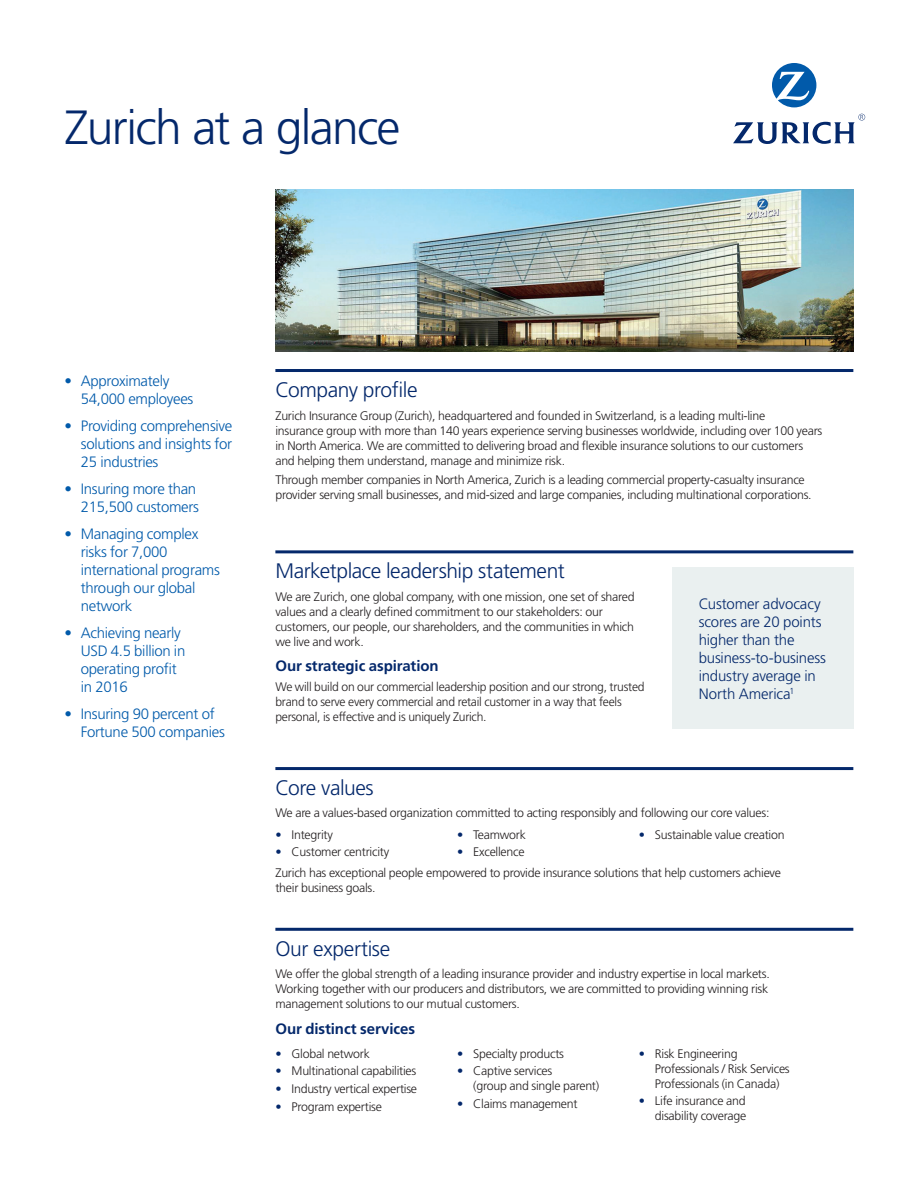
<style>
.page{position:relative;width:918px;height:1188px;background:#fff}
.page>*{position:absolute;margin:0;border:0;box-sizing:border-box;transform-origin:0 0}
._28_30_Frutiger_Ligh{font:300 48px "Frutiger LT Std";letter-spacing:-.035em;color:#04286b}
._8_5_10_Frutiger_Lig{font:300 21px "Frutiger LT Std";letter-spacing:-.02em;color:#04286b}
._14_16_Frutiger_Ligh{font:300 21px "Frutiger LT Std";letter-spacing:-.02em;color:#04286b}
.t1{font:300 15px/18px "Frutiger LT Std";letter-spacing:-.02em;color:#015aaa}
._14_16_Frutiger_Ligh-2{font:300 15px/18px "Frutiger LT Std";letter-spacing:-.01em;color:#04286b}
.Subhead{font:700 15px "Frutiger LT Std";letter-spacing:-.005em;color:#04286b}
._8_5_10_Frutiger_Lig-2{font:300 12.3px/15px "Frutiger LT Std";letter-spacing:-.02em;color:#231f20}
.s1{color:#04286b}
</style>
<div class="page">
<img style="left:275px;top:190px;width:578px;height:161px">
<hr style="left:275px;top:928px;width:578px;height:3px;background:#04286b">
<hr style="left:275px;top:767px;width:578px;height:3px;background:#04286b">
<hr style="left:275px;top:550px;width:578px;height:3px;background:#04286b">
<div style="left:672px;top:567px;width:181px;height:162px;background:#eaf0f0"></div>
<hr style="left:275px;top:369px;width:578px;height:3px;background:#04286b">
<svg style="left:772px;top:63px;width:44px;height:44px"></svg>
<svg style="left:733px;top:114px;width:132px;height:30px"></svg>
<p class="_28_30_Frutiger_Ligh" style="left:65px;top:100px;width:337px">Zurich at a glance</p>
<p class="t1" style="left:81px;top:372px;width:114px;text-indent:-16px">• Approximately<br>54,000 employees</p>
<p class="t1" style="left:81px;top:417px;width:153px;text-align:justify;text-indent:-16px">• Providing comprehensive solutions and insights for 25 industries</p>
<p class="t1" style="left:65px;top:480px;width:136px;text-align:right">• Insuring more than<br>215,500 customers</p>
<p class="t1" style="left:81px;top:525px;width:141px;text-indent:-16px">• Managing complex risks for 7,000 international programs through our global network</p>
<p class="t1" style="left:81px;top:624px;width:106px;text-indent:-16px">• Achieving nearly<br>USD 4.5 billion in operating profit in 2016</p>
<p class="t1" style="left:81px;top:705px;width:146px;text-indent:-16px">• Insuring 90 percent of<br>Fortune 500 companies</p>
<p class="_8_5_10_Frutiger_Lig" style="left:275px;top:378px;width:144px">Company profile</p>
<p class="_8_5_10_Frutiger_Lig-2" style="left:275px;top:408px;width:549px">Zurich Insurance Group (Zurich), headquartered and founded in Switzerland, is a leading multi-line<br>insurance group with more than 140 years experience serving businesses worldwide, including over 100 years in North America. We are committed to delivering broad and flexible insurance solutions to our customers and helping them understand, manage and minimize risk.</p>
<p class="_8_5_10_Frutiger_Lig-2" style="left:275px;top:473px;width:538px">Through member companies in North America, Zurich is a leading commercial property-casualty insurance provider serving small businesses, and mid-sized and large companies, including multinational corporations.</p>
<p class="_8_5_10_Frutiger_Lig" style="left:275px;top:559px;width:291px">Marketplace leadership statement</p>
<p class="_8_5_10_Frutiger_Lig-2" style="left:275px;top:589px;width:361px">We are Zurich, one global company, with one mission, one set of shared values and a clearly defined commitment to our stakeholders: our customers, our people, our shareholders, and the communities in which we live and work.</p>
<p class="Subhead" style="left:275px;top:657px;width:165px">Our strategic aspiration</p>
<p class="_8_5_10_Frutiger_Lig-2" style="left:275px;top:680px;width:371px">We will build on our commercial leadership position and our strong, trusted brand to serve every commercial and retail customer in a way that feels personal, is effective and is uniquely Zurich.</p>
<p class="_14_16_Frutiger_Ligh-2" style="left:699px;top:595px;width:129px">Customer advocacy scores are 20 points higher than the business-to-business industry average in<br>North America<sup>1</sup></p>
<p class="_14_16_Frutiger_Ligh" style="left:275px;top:776px;width:100px">Core values</p>
<p class="_8_5_10_Frutiger_Lig-2" style="left:275px;top:806px;width:496px">We are a values-based organization committed to acting responsibly and following our core values:</p>
<p class="_8_5_10_Frutiger_Lig-2" style="left:275px;top:827px;width:59px"><span class="s1">•</span> Integrity</p>
<p class="_8_5_10_Frutiger_Lig-2" style="left:275px;top:845px;width:115px"><span class="s1">•</span> Customer centricity</p>
<p class="_8_5_10_Frutiger_Lig-2" style="left:457px;top:827px;width:70px"><span class="s1">•</span> Teamwork</p>
<p class="_8_5_10_Frutiger_Lig-2" style="left:457px;top:845px;width:69px"><span class="s1">•</span> Excellence</p>
<p class="_8_5_10_Frutiger_Lig-2" style="left:639px;top:827px;width:147px"><span class="s1">•</span> Sustainable value creation</p>
<p class="_8_5_10_Frutiger_Lig-2" style="left:275px;top:865px;width:507px">Zurich has exceptional people empowered to provide insurance solutions that help customers achieve their business goals.</p>
<p class="_14_16_Frutiger_Ligh" style="left:275px;top:936px;width:116px">Our expertise</p>
<p class="_8_5_10_Frutiger_Lig-2" style="left:275px;top:967px;width:496px;text-align:justify">We offer the global strength of a leading insurance provider and industry expertise in local markets.<br>Working together with our producers and distributors, we are committed to providing winning risk management solutions to our mutual customers.</p>
<p class="Subhead" style="left:275px;top:1020px;width:141px">Our distinct services</p>
<p class="_8_5_10_Frutiger_Lig-2" style="left:275px;top:1046px;width:96px"><span class="s1">•</span> Global network</p>
<p class="_8_5_10_Frutiger_Lig-2" style="left:275px;top:1064px;width:142px"><span class="s1">•</span> Multinational capabilities</p>
<p class="_8_5_10_Frutiger_Lig-2" style="left:275px;top:1081px;width:143px"><span class="s1">•</span> Industry vertical expertise</p>
<p class="_8_5_10_Frutiger_Lig-2" style="left:275px;top:1099px;width:108px"><span class="s1">•</span> Program expertise</p>
<p class="_8_5_10_Frutiger_Lig-2" style="left:457px;top:1046px;width:108px"><span class="s1">•</span> Specialty products</p>
<p class="_8_5_10_Frutiger_Lig-2" style="left:473px;top:1064px;width:128px;text-indent:-16px"><span class="s1">•</span> Captive services<br>(group and single parent)</p>
<p class="_8_5_10_Frutiger_Lig-2" style="left:457px;top:1096px;width:122px"><span class="s1">•</span> Claims management</p>
<p class="_8_5_10_Frutiger_Lig-2" style="left:655px;top:1046px;width:136px;text-indent:-16px"><span class="s1">•</span> Risk Engineering<br>Professionals / Risk Services<br>Professionals (in Canada)</p>
<p class="_8_5_10_Frutiger_Lig-2" style="left:639px;top:1094px;width:109px;text-align:right"><span class="s1">•</span> Life insurance and disability coverage</p>
</div>
